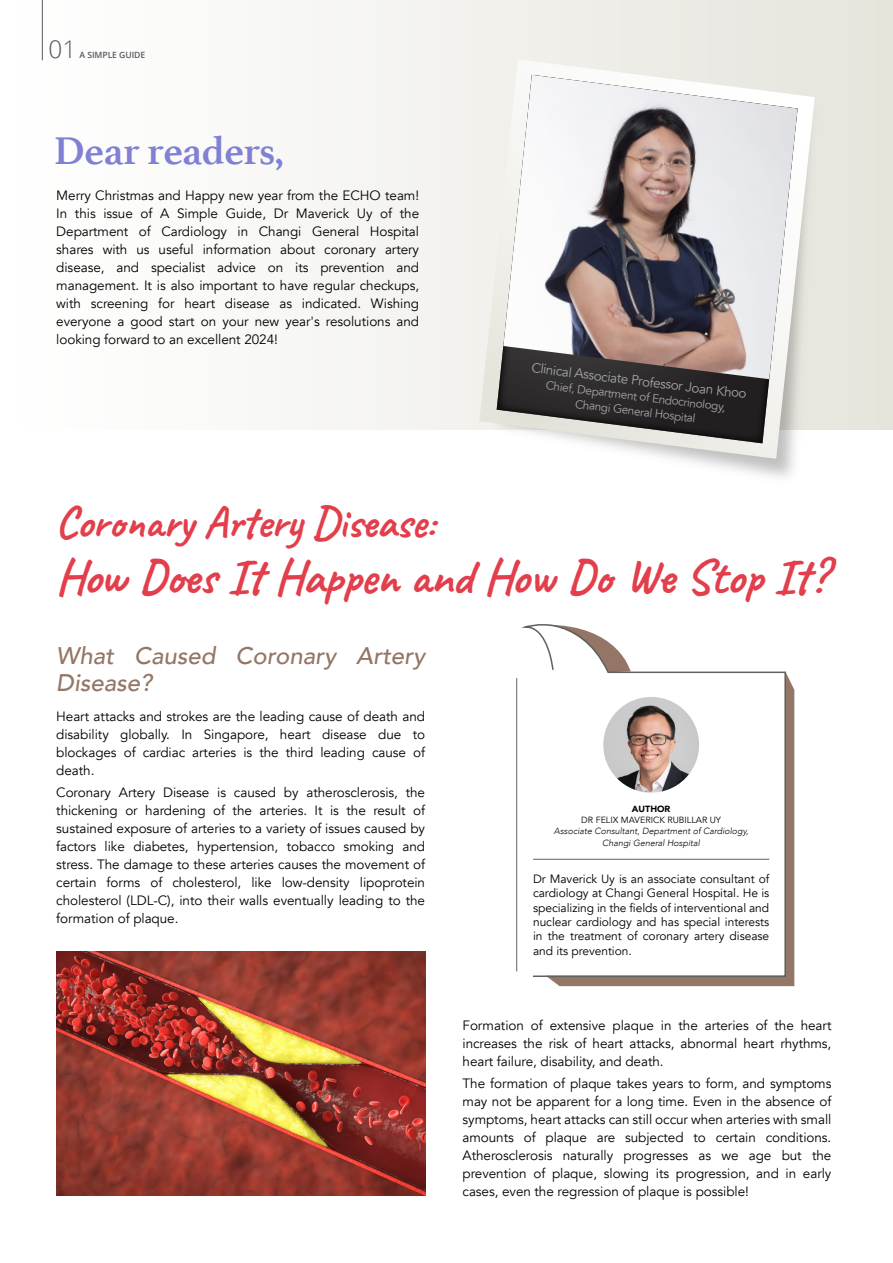
<style>
.page{position:relative;width:893px;height:1263px;background:#fff}
.page>*{position:absolute;margin:0;border:0;box-sizing:border-box;transform-origin:0 0}
.t1{font:49.5px "Caveat";letter-spacing:-.01em;color:#e23e4b}
.t2{font:45px "Caveat";letter-spacing:-.01em;color:#e23e4b}
.t3{font:700 40.5px "Athelas";letter-spacing:-.01em;color:#8080d5}
.t4{font:300 24.3px "Open Sans";color:#58595b}
.t5{font:italic 500 24px/27px "Avenir";color:#947666}
.t6{font:13.5px/18px "Avenir";letter-spacing:-.005em;color:#000;text-align:justify}
.t7{font:13.5px "Avenir";color:#a2a4a7}
.t8{font:12px/14.4px "Avenir";letter-spacing:-.005em;color:#000;text-align:justify}
.t9{font:11.7px/15px "Avenir";color:#a2a4a7;text-align:center}
.t10{font:italic 300 9px/11.6px "Avenir";color:#000;text-align:center}
.t11{font:9px "Avenir";color:#000}
.t12{font:900 9px "Avenir";color:#000}
.t13{font:600 8.55px "Open Sans";letter-spacing:-.01em;color:#58595b}
</style>
<div class="page">
<div style="left:0;top:0;width:893px;height:430px;background:linear-gradient(to right,#fff,#e6e4dc)"></div>
<img style="left:446px;top:50px;width:414px;height:428px">
<svg style="left:479px;top:59px;width:336px;height:400px"></svg>
<svg style="left:497px;top:75px;width:301px;height:368px"></svg>
<img style="left:503px;top:75px;width:295px;height:304px">
<svg style="left:503px;top:358px;width:292px;height:21px"></svg>
<hr style="left:42px;top:0;width:1px;height:60px;background:#58595b">
<div style="left:549px;top:675px;width:245px;height:311px;background:#947666"></div>
<hr style="left:516px;top:678px;width:1px;height:293px;background:#606060">
<svg style="left:524px;top:624px;width:263px;height:354px"></svg>
<img style="left:603px;top:697px;width:96px;height:96px;border-radius:48px">
<img style="left:56px;top:952px;width:369px;height:244px">
<h3 class="t4" style="left:49px;top:32px;width:29px">01</h3>
<p class="t13" style="left:80px;top:49px;width:67px">A SIMPLE GUIDE</p>
<h3 class="t3" style="left:54px;top:118px;width:231px">Dear readers,</h3>
<p class="t6" style="left:56px;top:187px;width:364px">Merry Christmas and Happy new year from the ECHO team!<br>In this issue of A Simple Guide, Dr Maverick Uy of the Department of Cardiology in Changi General Hospital shares with us useful information about coronary artery disease, and specialist advice on its prevention and management. It is also important to have regular checkups, with screening for heart disease as indicated. Wishing everyone a good start on your new year's resolutions and looking forward to an excellent 2024!</p>
<p class="t7" style="left:533px;top:359px;width:218px;rotate:7deg">Clinical Associate Professor Joan Khoo</p>
<p class="t9" style="left:547px;top:378px;width:183px;rotate:7deg">Chief, Department of Endocrinology,<br>Changi General Hospital</p>
<h2 class="t2" style="left:55px;top:494px;width:381px">Coronary Artery Disease:</h2>
<h1 class="t1" style="left:55px;top:545px;width:774px">How Does It Happen and How Do We Stop It?</h1>
<h3 class="t5" style="left:56px;top:642px;width:370px">What Caused Coronary Artery<br>Disease?</h3>
<p class="t6" style="left:56px;top:707px;width:370px">Heart attacks and strokes are the leading cause of death and disability globally. In Singapore, heart disease due to blockages of cardiac arteries is the third leading cause of death.</p>
<p class="t6" style="left:56px;top:784px;width:370px">Coronary Artery Disease is caused by atherosclerosis, the thickening or hardening of the arteries. It is the result of sustained exposure of arteries to a variety of issues caused by factors like diabetes, hypertension, tobacco smoking and stress. The damage to these arteries causes the movement of certain forms of cholesterol, like low-density lipoprotein cholesterol (LDL-C), into their walls eventually leading to the formation of plaque.</p>
<p class="t12" style="left:632px;top:801px;width:40px">AUTHOR</p>
<p class="t11" style="left:581px;top:814px;width:141px">DR FELIX MAVERICK RUBILLAR UY</p>
<p class="t10" style="left:554px;top:825px;width:196px">Associate Consultant, Department of Cardiology,<br>Changi General Hospital</p>
<p class="t8" style="left:533px;top:872px;width:238px">Dr Maverick Uy is an associate consultant of cardiology at Changi General Hospital. He is specializing in the fields of interventional and nuclear cardiology and has special interests in the treatment of coronary artery disease and its prevention.</p>
<p class="t6" style="left:463px;top:1016px;width:370px">Formation of extensive plaque in the arteries of the heart increases the risk of heart attacks, abnormal heart rhythms, heart failure, disability, and death.</p>
<p class="t6" style="left:463px;top:1075px;width:370px">The formation of plaque takes years to form, and symptoms may not be apparent for a long time. Even in the absence of symptoms, heart attacks can still occur when arteries with small amounts of plaque are subjected to certain conditions.<br>Atherosclerosis naturally progresses as we age but the prevention of plaque, slowing its progression, and in early cases, even the regression of plaque is possible!</p>
</div>
